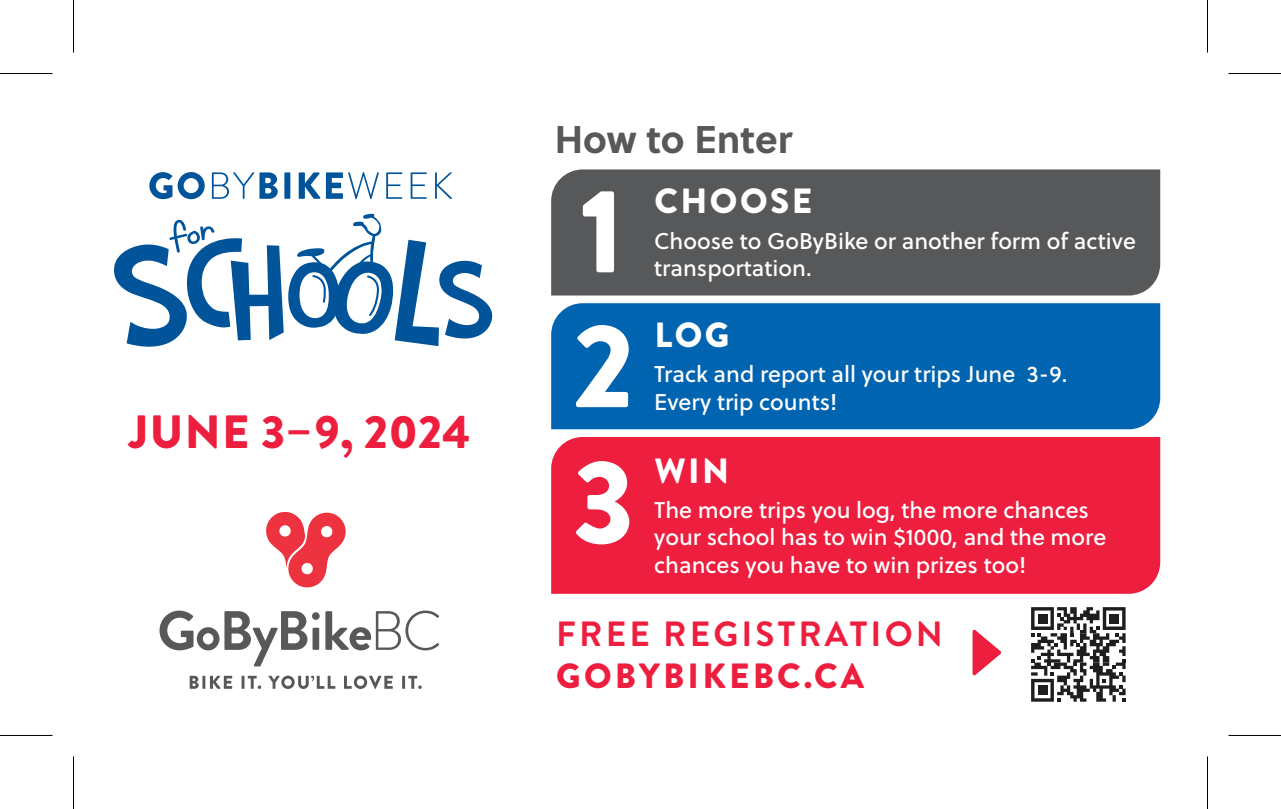
<style>
.page{position:relative;width:1281px;height:809px;background:#fff}
.page>*{position:absolute;margin:0;border:0;box-sizing:border-box;transform-origin:0 0}
.t1{font:900 119px "Brandon Grotesque";color:#fff}
.t2{font:900 46.55px "Brandon Grotesque";letter-spacing:.02em;color:#ed1e3e}
.t3{font:700 38.5px "Soleil";color:#57585a}
.t4{font:700 35px "Brandon Grotesque";letter-spacing:.09em;color:#ed1e3e}
.t5{font:900 35px "Brandon Grotesque";letter-spacing:.09em;color:#ed1e3e}
.t6{font:900 35px "Brandon Grotesque";letter-spacing:.07em;color:#fff}
.t7{font:22.75px/27.3px "Soleil Bk";color:#fff}
</style>
<div class="page">
<div style="left:551px;top:169px;width:609px;height:126px;background:#57585a"></div>
<div style="left:551px;top:303px;width:609px;height:126px;background:#0164b0"></div>
<div style="left:551px;top:437px;width:609px;height:156px;background:#ed1e3e"></div>
<svg style="left:1031px;top:607px;width:95px;height:94px"></svg>
<div style="left:1038px;top:613px;width:9px;height:10px;background:#201d1e"></div>
<div style="left:1109px;top:613px;width:10px;height:10px;background:#201d1e"></div>
<div style="left:1038px;top:685px;width:9px;height:10px;background:#201d1e"></div>
<svg style="left:973px;top:629px;width:28px;height:46px"></svg>
<svg style="left:149px;top:172px;width:56px;height:27px"></svg>
<svg style="left:212px;top:172px;width:66px;height:27px"></svg>
<div style="left:284px;top:172px;width:6px;height:27px;background:#01549a"></div>
<svg style="left:299px;top:172px;width:80px;height:27px"></svg>
<svg style="left:386px;top:172px;width:16px;height:27px"></svg>
<svg style="left:411px;top:172px;width:16px;height:27px"></svg>
<svg style="left:435px;top:172px;width:17px;height:27px"></svg>
<svg style="left:114px;top:214px;width:378px;height:133px"></svg>
<svg style="left:160px;top:610px;width:147px;height:56px"></svg>
<div style="left:312px;top:612px;width:8px;height:8px;background:#57585a;border-radius:50%"></div>
<div style="left:313px;top:627px;width:6px;height:22px;background:#57585a"></div>
<svg style="left:325px;top:610px;width:114px;height:40px"></svg>
<svg style="left:190px;top:675px;width:42px;height:13px"></svg>
<svg style="left:242px;top:675px;width:19px;height:14px"></svg>
<svg style="left:268px;top:675px;width:67px;height:14px"></svg>
<svg style="left:344px;top:675px;width:49px;height:14px"></svg>
<svg style="left:402px;top:675px;width:20px;height:14px"></svg>
<svg style="left:266px;top:511px;width:80px;height:77px"></svg>
<hr style="left:0;top:73px;width:52px;height:1px;background:#000">
<hr style="left:1228px;top:73px;width:53px;height:1px;background:#000">
<hr style="left:0;top:734px;width:52px;height:2px;background:#000">
<hr style="left:1228px;top:734px;width:53px;height:2px;background:#000">
<hr style="left:73px;top:0;width:1px;height:52px;background:#000">
<hr style="left:73px;top:756px;width:1px;height:52px;background:#000">
<hr style="left:1207px;top:0;width:1px;height:52px;background:#000">
<hr style="left:1207px;top:756px;width:1px;height:52px;background:#000">
<h2 class="t2" style="left:129px;top:398px;width:343px">JUNE 3–9, 2024</h2>
<h3 class="t3" style="left:555px;top:110px;width:239px">How to Enter</h3>
<h1 class="t1" style="left:580px;top:147px;width:46px">1</h1>
<h3 class="t6" style="left:654px;top:177px;width:159px">CHOOSE</h3>
<p class="t7" style="left:654px;top:226px;width:483px">Choose to GoByBike or another form of active transportation.</p>
<h1 class="t1" style="left:573px;top:282px;width:63px">2</h1>
<h3 class="t6" style="left:654px;top:310px;width:76px">LOG</h3>
<p class="t7" style="left:654px;top:360px;width:415px">Track and report all your trips June 3-9.<br>Every trip counts!</p>
<h1 class="t1" style="left:573px;top:418px;width:63px">3</h1>
<h3 class="t6" style="left:654px;top:446px;width:76px">WIN</h3>
<p class="t7" style="left:654px;top:495px;width:454px">The more trips you log, the more chances your school has to win $1000, and the more chances you have to win prizes too!</p>
<h3 class="t4" style="left:556px;top:609px;width:388px">FREE REGISTRATION</h3>
<h3 class="t5" style="left:556px;top:650px;width:309px">GOBYBIKEBC.CA</h3>
</div>
